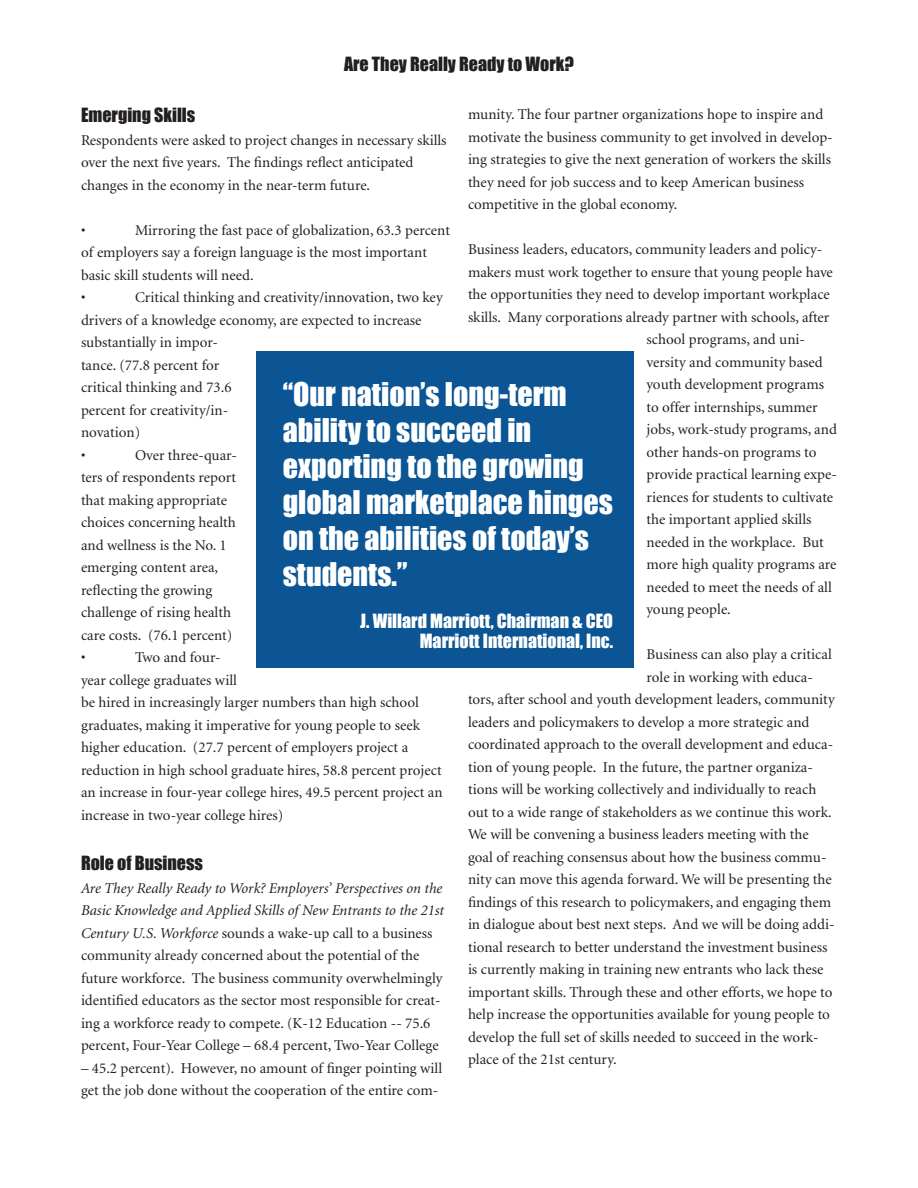
<style>
.page{position:relative;width:918px;height:1188px;background:#fff}
.page>*{position:absolute;margin:0;border:0;box-sizing:border-box;transform-origin:0 0}
._06_Quote{font:30px/36px "Impact";color:#fff}
._09_Author{font:18px "Impact";color:#fff}
._03_Subhead{font:18px "Impact";color:#231f20}
._04_Text_1st{font:15px/22.5px "Minion";color:#231f20}
.s1{font-style:italic}
</style>
<div class="page">
<div style="left:256px;top:351px;width:378px;height:317px;background:#0b5595"></div>
<p class="_03_Subhead" style="left:344px;top:50px;width:231px">Are They Really Ready to Work?</p>
<p class="_03_Subhead" style="left:81px;top:101px;width:116px">Emerging Skills</p>
<p class="_04_Text_1st" style="left:81px;top:129px;width:367px">Respondents were asked to project changes in necessary skills over the next five years. The findings reflect anticipated changes in the economy in the near-term future.</p>
<p class="_04_Text_1st" style="left:81px;top:219px;width:6px">•</p>
<p class="_04_Text_1st" style="left:468px;top:104px;width:366px">munity. The four partner organizations hope to inspire and motivate the business community to get involved in develop&shy;ing strategies to give the next generation of workers the skills they need for job success and to keep American business competitive in the global economy.</p>
<p class="_04_Text_1st" style="left:468px;top:239px;width:356px">Business leaders, educators, community leaders and policy-</p>
<p class="_04_Text_1st" style="left:468px;top:261px;width:366px">makers must work together to ensure that young people have</p>
<p class="_04_Text_1st" style="left:468px;top:284px;width:363px">the opportunities they need to develop important workplace</p>
<p class="_04_Text_1st" style="left:468px;top:306px;width:363px">skills. Many corporations already partner with schools, after</p>
<p class="_04_Text_1st" style="left:647px;top:329px;width:160px">school programs, and uni-</p>
<p class="_04_Text_1st" style="left:647px;top:351px;width:178px">versity and community based</p>
<p class="_04_Text_1st" style="left:647px;top:374px;width:179px">youth development programs</p>
<p class="_04_Text_1st" style="left:647px;top:396px;width:173px">to offer internships, summer</p>
<p class="_04_Text_1st" style="left:647px;top:419px;width:192px">jobs, work-study programs, and</p>
<p class="_04_Text_1st" style="left:647px;top:441px;width:171px">other hands-on programs to</p>
<p class="_04_Text_1st" style="left:647px;top:464px;width:192px">provide practical learning expe-</p>
<p class="_04_Text_1st" style="left:647px;top:486px;width:188px">riences for students to cultivate</p>
<p class="_04_Text_1st" style="left:647px;top:509px;width:167px">the important applied skills</p>
<p class="_04_Text_1st" style="left:647px;top:531px;width:179px">needed in the workplace. But</p>
<p class="_04_Text_1st" style="left:647px;top:554px;width:192px">more high quality programs are</p>
<p class="_04_Text_1st" style="left:647px;top:576px;width:187px">needed to meet the needs of all</p>
<p class="_04_Text_1st" style="left:647px;top:599px;width:86px">young people.</p>
<p class="_04_Text_1st" style="left:647px;top:644px;width:187px">Business can also play a critical</p>
<p class="_04_Text_1st" style="left:647px;top:666px;width:168px">role in working with educa-</p>
<p class="_04_Text_1st" style="left:468px;top:689px;width:368px">tors, after school and youth development leaders, community</p>
<p class="_04_Text_1st" style="left:468px;top:711px;width:343px">leaders and policymakers to develop a more strategic and</p>
<p class="_04_Text_1st" style="left:468px;top:734px;width:367px">coordinated approach to the overall development and educa-</p>
<p class="_04_Text_1st" style="left:468px;top:756px;width:346px">tion of young people. In the future, the partner organiza-</p>
<p class="_04_Text_1st" style="left:468px;top:779px;width:350px">tions will be working collectively and individually to reach</p>
<p class="_04_Text_1st" style="left:468px;top:801px;width:365px">out to a wide range of stakeholders as we continue this work.</p>
<p class="_04_Text_1st" style="left:468px;top:824px;width:342px">We will be convening a business leaders meeting with the</p>
<p class="_04_Text_1st" style="left:468px;top:846px;width:360px">goal of reaching consensus about how the business commu-</p>
<p class="_04_Text_1st" style="left:468px;top:869px;width:365px">nity can move this agenda forward. We will be presenting the</p>
<p class="_04_Text_1st" style="left:468px;top:891px;width:365px">findings of this research to policymakers, and engaging them</p>
<p class="_04_Text_1st" style="left:468px;top:914px;width:368px">in dialogue about best next steps. And we will be doing addi-</p>
<p class="_04_Text_1st" style="left:468px;top:936px;width:361px">tional research to better understand the investment business</p>
<p class="_04_Text_1st" style="left:468px;top:959px;width:357px">is currently making in training new entrants who lack these</p>
<p class="_04_Text_1st" style="left:468px;top:981px;width:366px">important skills. Through these and other efforts, we hope to</p>
<p class="_04_Text_1st" style="left:468px;top:1004px;width:363px">help increase the opportunities available for young people to</p>
<p class="_04_Text_1st" style="left:468px;top:1026px;width:352px">develop the full set of skills needed to succeed in the work-</p>
<p class="_04_Text_1st" style="left:468px;top:1049px;width:150px">place of the 21st century.</p>
<p class="_04_Text_1st" style="left:81px;top:219px;width:370px;text-indent:54px">Mirroring the fast pace of globalization, 63.3 percent of employers say a foreign language is the most important basic skill students will need.</p>
<p class="_04_Text_1st" style="left:81px;top:287px;width:6px">•</p>
<p class="_04_Text_1st" style="left:81px;top:287px;width:363px;text-indent:54px">Critical thinking and creativity/innovation, two key drivers of a knowledge economy, are expected to increase substantially in impor-<br>tance. (77.8 percent for<br>critical thinking and 73.6<br>percent for creativity/in-<br>novation)</p>
<p class="_04_Text_1st" style="left:81px;top:444px;width:6px">•</p>
<p class="_06_Quote" style="left:283px;top:376px;width:332px">“Our nation’s long-term ability to succeed in exporting to the growing global marketplace hinges on the abilities of today’s students.”</p>
<p class="_09_Author" style="left:360px;top:607px;width:254px">J. Willard Marriott, Chairman &amp; CEO</p>
<p class="_09_Author" style="left:420px;top:627px;width:195px">Marriott International, Inc.</p>
<p class="_04_Text_1st" style="left:81px;top:444px;width:157px;text-indent:54px">Over three-quar&shy;ters of respondents report that making appropriate choices concerning health and wellness is the No. 1 emerging content area, reflecting the growing challenge of rising health care costs. (76.1 percent)</p>
<p class="_04_Text_1st" style="left:81px;top:647px;width:6px">•</p>
<p class="_04_Text_1st" style="left:81px;top:647px;width:363px;text-indent:54px">Two and four-<br>year college graduates will<br>be hired in increasingly larger numbers than high school graduates, making it imperative for young people to seek higher education. (27.7 percent of employers project a reduction in high school graduate hires, 58.8 percent project an increase in four-year college hires, 49.5 percent project an increase in two-year college hires)</p>
<p class="_03_Subhead" style="left:81px;top:849px;width:124px">Role of Business</p>
<p class="_04_Text_1st" style="left:81px;top:877px;width:365px"><span class="s1">Are They Really Ready to Work? Employers’ Perspectives on the Basic Knowledge and Applied Skills of New Entrants to the 21st Century U.S. Workforce</span> sounds a wake-up call to a business community already concerned about the potential of the future workforce. The business community overwhelmingly identified educators as the sector most responsible for creat&shy;ing a workforce ready to compete. (K-12 Education -- 75.6 percent, Four-Year College – 68.4 percent, Two-Year College</p>
<p class="_04_Text_1st" style="left:81px;top:1057px;width:363px">– 45.2 percent). However, no amount of finger pointing will get the job done without the cooperation of the entire com-</p>
</div>
